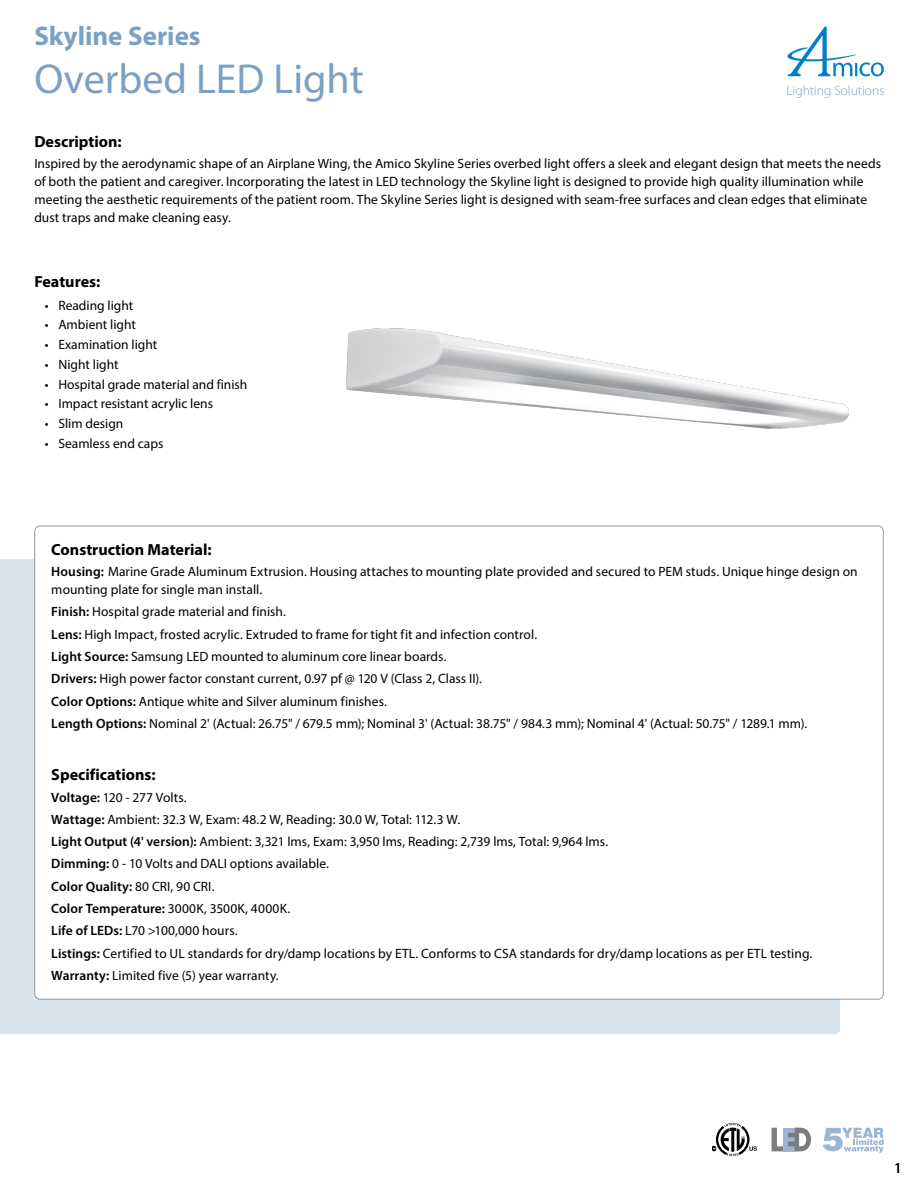
<style>
.page{position:relative;width:918px;height:1188px;background:#fff}
.page>*{position:absolute;margin:0;border:0;box-sizing:border-box;transform-origin:0 0}
.ALT_-_product_head{font:42px "Myriad Pro";color:#7ba0c4}
.ALT_-_series_name{font:700 27px "Myriad Pro";color:#7ba0c4}
.ALT_-_Title{font:700 16.2px "Myriad Pro";color:#000}
.t1{font:15px "Myriad Pro";color:#000}
.ALT_-_body_text{font:13.5px/18px "Myriad Pro";color:#000}
.ALT_-_body_text-2{font:600 13.5px "Myriad Pro";letter-spacing:.005em;color:#000}
.t2{font:300 13.5px "Myriad Pro";color:#7ba0c4}
.s1{font-weight:600}
.s2{font-weight:400}
</style>
<div class="page">
<svg style="left:787px;top:27px;width:97px;height:49px"></svg>
<svg style="left:823px;top:1128px;width:61px;height:25px"></svg>
<svg style="left:712px;top:1123px;width:45px;height:33px"></svg>
<svg style="left:772px;top:1128px;width:39px;height:23px"></svg>
<div style="left:0;top:559px;width:840px;height:474px;background:#dae4ed"></div>
<div style="left:35px;top:526px;width:848px;height:473px;background:#fff;border-radius:5px"></div>
<img style="left:347px;top:328px;width:501px;height:101px">
<p class="ALT_-_series_name" style="left:34px;top:19px;width:168px">Skyline Series</p>
<p class="ALT_-_product_head" style="left:34px;top:53px;width:331px">Overbed LED Light</p>
<p class="t2" style="left:786px;top:83px;width:99px">Lighting Solutions</p>
<p class="ALT_-_Title" style="left:34px;top:131px;width:89px">Description:</p>
<p class="ALT_-_body_text" style="left:34px;top:155px;width:848px">Inspired by the aerodynamic shape of an Airplane Wing, the Amico Skyline Series overbed light offers a sleek and elegant design that meets the needs of both the patient and caregiver. Incorporating the latest in LED technology the Skyline light is designed to provide high quality illumination while meeting the aesthetic requirements of the patient room. The Skyline Series light is designed with seam-free surfaces and clean edges that eliminate dust traps and make cleaning easy.</p>
<p class="ALT_-_Title" style="left:34px;top:271px;width:67px">Features:</p>
<p class="ALT_-_body_text" style="left:45px;top:296px;width:90px">• Reading light</p>
<p class="ALT_-_body_text" style="left:45px;top:316px;width:93px">• Ambient light</p>
<p class="ALT_-_body_text" style="left:45px;top:335px;width:114px">• Examination light</p>
<p class="ALT_-_body_text" style="left:45px;top:355px;width:75px">• Night light</p>
<p class="ALT_-_body_text" style="left:45px;top:375px;width:204px">• Hospital grade material and finish</p>
<p class="ALT_-_body_text" style="left:45px;top:395px;width:170px">• Impact resistant acrylic lens</p>
<p class="ALT_-_body_text" style="left:45px;top:414px;width:80px">• Slim design</p>
<p class="ALT_-_body_text" style="left:45px;top:434px;width:120px">• Seamless end caps</p>
<p class="ALT_-_Title" style="left:51px;top:539px;width:162px">Construction Material:</p>
<p class="ALT_-_body_text" style="left:51px;top:562px;width:808px"><span class="s1">Housing:</span> Marine Grade Aluminum Extrusion. Housing attaches to mounting plate provided and secured to PEM studs. Unique hinge design on mounting plate for single man install.</p>
<p class="ALT_-_body_text" style="left:51px;top:602px;width:236px"><span class="s1">Finish:</span> Hospital grade material and finish.</p>
<p class="ALT_-_body_text" style="left:51px;top:625px;width:487px"><span class="s1">Lens:</span> High Impact, frosted acrylic. Extruded to frame for tight fit and infection control.</p>
<p class="ALT_-_body_text" style="left:51px;top:647px;width:397px"><span class="s1">Light Source:</span> Samsung LED mounted to aluminum core linear boards.</p>
<p class="ALT_-_body_text" style="left:51px;top:669px;width:432px"><span class="s1">Drivers:</span> High power factor constant current, 0.97 pf @ 120 V (Class 2, Class II).</p>
<p class="ALT_-_body_text" style="left:51px;top:692px;width:337px"><span class="s1">Color Options:</span> Antique white and Silver aluminum finishes.</p>
<p class="ALT_-_body_text" style="left:51px;top:714px;width:757px"><span class="s1">Length Options:</span> Nominal 2' (Actual: 26.75" / 679.5 mm); Nominal 3' (Actual: 38.75" / 984.3 mm); Nominal 4' (Actual: 50.75" / 1289.1 mm).</p>
<p class="ALT_-_Title" style="left:51px;top:764px;width:106px">Specifications:</p>
<p class="ALT_-_body_text" style="left:51px;top:788px;width:137px"><span class="s1">Voltage:</span> 120 - 277 Volts.</p>
<p class="ALT_-_body_text" style="left:51px;top:810px;width:410px"><span class="s1">Wattage:</span> Ambient: 32.3 W, Exam: 48.2 W, Reading: 30.0 W, Total: 112.3 W.</p>
<p class="ALT_-_body_text" style="left:51px;top:832px;width:558px"><span class="s1">Light Output (4' version):</span> Ambient: 3,321 lms, Exam: 3,950 lms, Reading: 2,739 lms, Total: 9,964 lms.</p>
<p class="ALT_-_body_text" style="left:51px;top:855px;width:279px"><span class="s1">Dimming:</span> 0 - 10 Volts and DALI options available.</p>
<p class="ALT_-_body_text-2" style="left:51px;top:878px;width:165px">Color Quality: <span class="s2">80 CRI, 90 CRI.</span></p>
<p class="ALT_-_body_text" style="left:51px;top:899px;width:240px"><span class="s1">Color Temperature:</span> 3000K, 3500K, 4000K.</p>
<p class="ALT_-_body_text" style="left:51px;top:922px;width:188px"><span class="s1">Life of LEDs:</span> L70 &gt;100,000 hours.</p>
<p class="ALT_-_body_text" style="left:51px;top:944px;width:763px"><span class="s1">Listings:</span> Certified to UL standards for dry/damp locations by ETL. Conforms to CSA standards for dry/damp locations as per ETL testing.</p>
<p class="ALT_-_body_text" style="left:51px;top:966px;width:229px"><span class="s1">Warranty:</span> Limited five (5) year warranty.</p>
<p class="t1" style="left:894px;top:1159px;width:9px">1</p>
</div>
